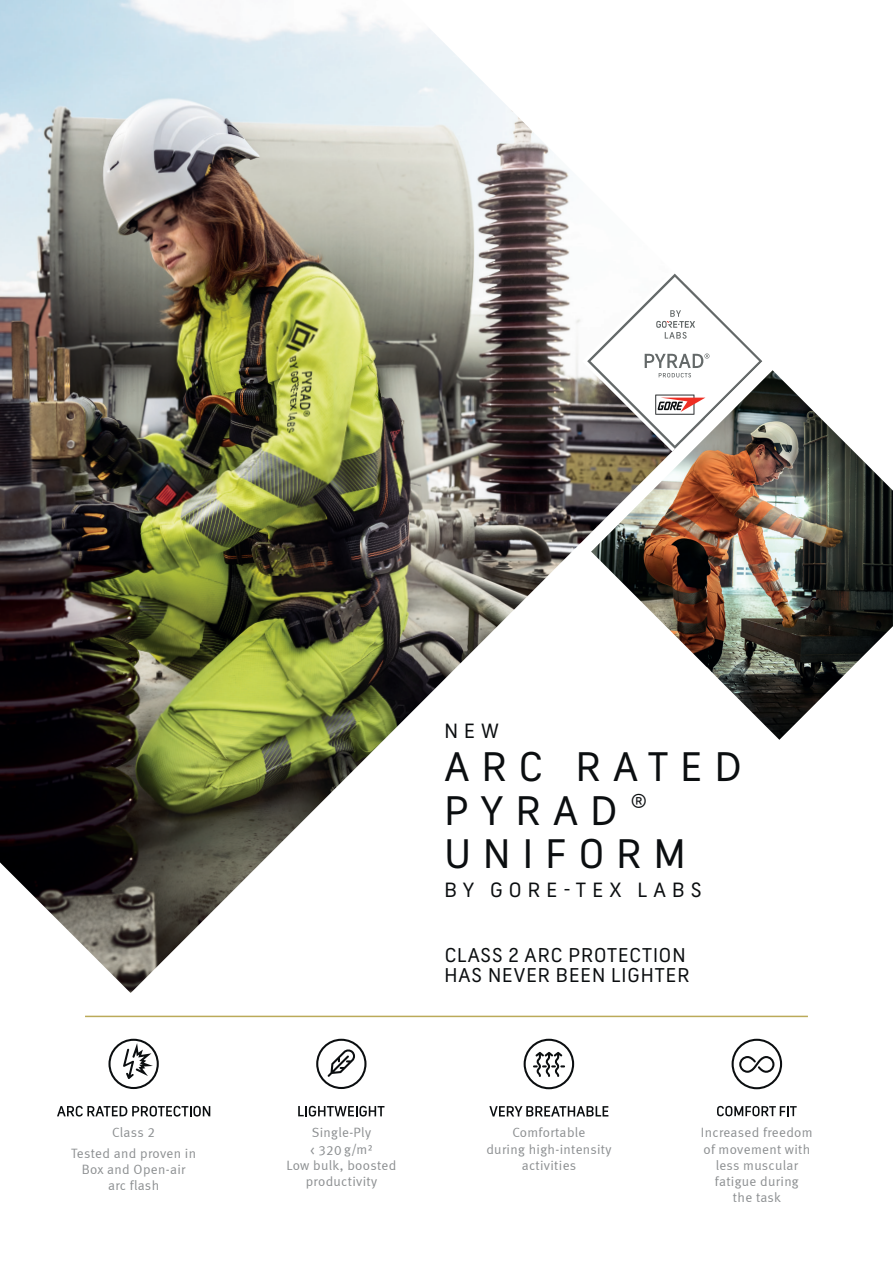
<style>
.page{position:relative;width:893px;height:1263px;background:#fff}
.page>*{position:absolute;margin:0;border:0;box-sizing:border-box;transform-origin:0 0}
.t1{font:41.1px/43.2px "GORE Fabrics";letter-spacing:.3em;color:#0b0e10}
.t2{font:20.55px "GORE Fabrics";letter-spacing:.3em;color:#0b0e10}
.t3{font:19.8px/19.8px "GORE Fabrics";letter-spacing:.05em;color:#0b0e10}
.t4{font:13.5px/16.2px "Meta Normal LF";letter-spacing:.025em;color:#8c8f91;text-align:center}
</style>
<div class="page">
<svg style="left:57px;top:1106px;width:153px;height:10px"></svg>
<svg style="left:108px;top:1039px;width:51px;height:50px"></svg>
<hr style="left:85px;top:1016px;width:723px;height:1px;background:#bbaa59">
<svg style="left:732px;top:1039px;width:50px;height:50px"></svg>
<svg style="left:717px;top:1106px;width:80px;height:10px"></svg>
<svg style="left:524px;top:1039px;width:50px;height:50px"></svg>
<svg style="left:489px;top:1106px;width:119px;height:10px"></svg>
<svg style="left:298px;top:1106px;width:86px;height:10px"></svg>
<svg style="left:316px;top:1039px;width:50px;height:50px"></svg>
<img style="left:0;top:0;width:591px;height:993px">
<svg style="left:582px;top:271px;width:181px;height:180px"></svg>
<img style="left:591px;top:370px;width:302px;height:370px">
<p class="t4" style="left:71px;top:1122px;width:127px;line-height:20.2px">Class 2<br>Tested and proven in</p>
<p class="t4" style="left:82px;top:1161px;width:105px">Box and Open-air arc flash</p>
<h2 class="t2" style="left:444px;top:719px;width:56px">NEW</h2>
<h1 class="t1" style="left:444px;top:745px;width:299px">ARC RATED<br>PYRAD®<br>UNIFORM</h1>
<h2 class="t2" style="left:444px;top:877px;width:259px">BY GORE-TEX LABS</h2>
<h3 class="t3" style="left:445px;top:945px;width:246px">CLASS 2 ARC PROTECTION<br>HAS NEVER BEEN LIGHTER</h3>
<p class="t4" style="left:310px;top:1124px;width:64px;line-height:17px;text-align:left">Single-Ply &lt; 320 g/m²</p>
<p class="t4" style="left:286px;top:1157px;width:111px">Low bulk, boosted productivity</p>
<p class="t4" style="left:486px;top:1124px;width:127px">Comfortable<br>during high-intensity activities</p>
<p class="t4" style="left:701px;top:1124px;width:113px">Increased freedom of movement with less muscular fatigue during<br>the task</p>
</div>
